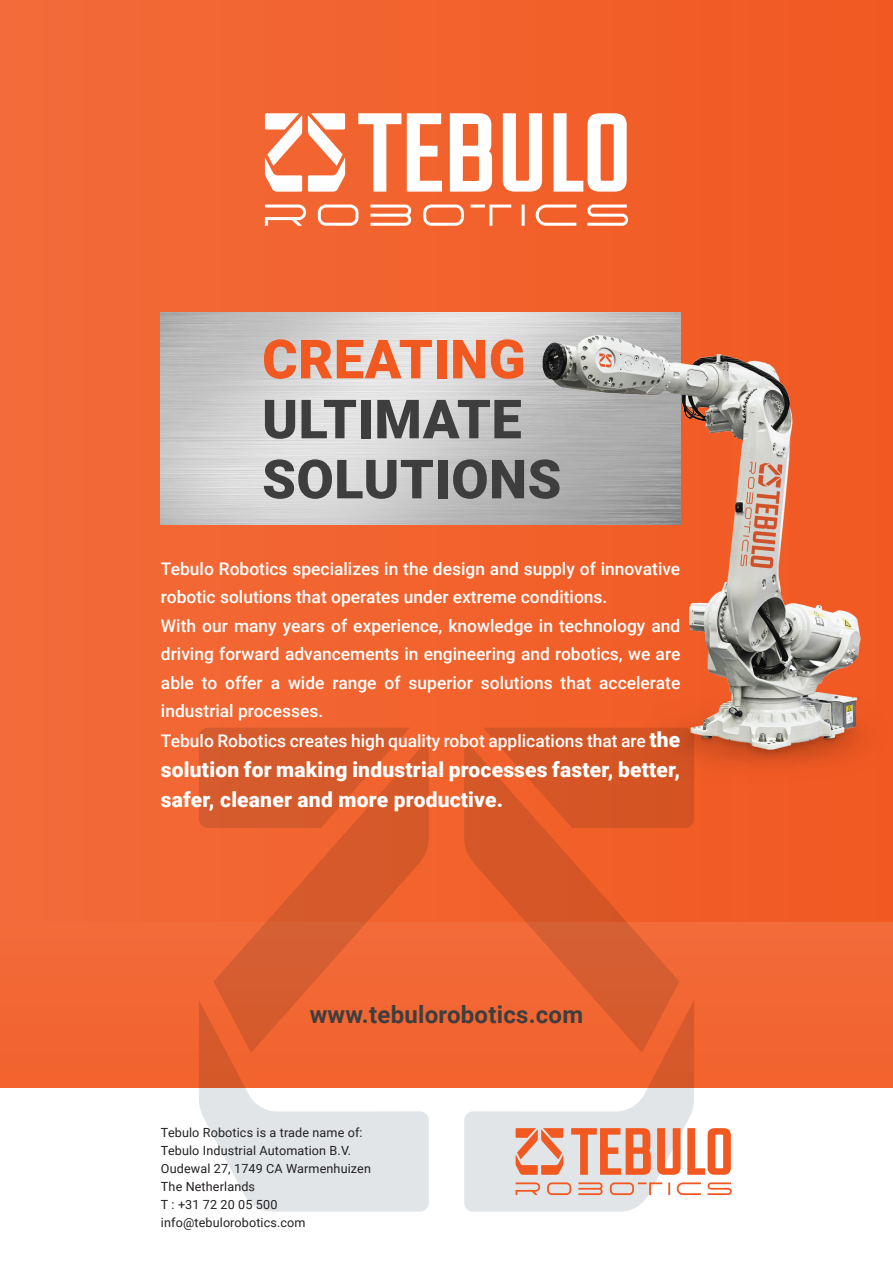
<style>
.page{position:relative;width:893px;height:1263px;background:#fff}
.page>*{position:absolute;margin:0;border:0;box-sizing:border-box;transform-origin:0 0}
.t1{font:900 54px "Roboto";letter-spacing:.01em;color:#3e3e3f}
.t2{font:900 54px "Roboto";letter-spacing:.01em;color:#f15921}
.t3{font:700 24px "Roboto";letter-spacing:.01em;color:#3e3e3f}
.t4{font:900 21px/30px "Roboto";letter-spacing:.01em;color:#fff}
.t5{font:500 17.4px/28.5px "Roboto";color:#fff}
.t6{font:12.6px "Roboto";letter-spacing:.01em;color:#231f20}
.s1{font-weight:900;font-size:21px}
</style>
<div class="page">
<div style="left:0;top:0;width:893px;height:948px;background:linear-gradient(to right,#f26c3a,#f15921)"></div>
<div style="left:0;top:922px;width:893px;height:341px;background:#f26733"></div>
<div style="left:0;top:1089px;width:893px;height:174px;background:#fff"></div>
<svg style="left:265px;top:205px;width:363px;height:21px"></svg>
<svg style="left:265px;top:113px;width:37px;height:79px"></svg>
<svg style="left:308px;top:113px;width:37px;height:79px"></svg>
<svg style="left:358px;top:113px;width:43px;height:79px"></svg>
<svg style="left:407px;top:113px;width:35px;height:79px"></svg>
<svg style="left:450px;top:113px;width:42px;height:79px"></svg>
<svg style="left:503px;top:113px;width:39px;height:79px"></svg>
<svg style="left:554px;top:113px;width:73px;height:79px"></svg>
<img style="left:161px;top:313px;width:361px;height:212px">
<img style="left:522px;top:293px;width:371px;height:513px">
<svg style="left:199px;top:1001px;width:230px;height:211px;fill:#e1e5e8"></svg>
<div style="left:199px;top:728px;width:211px;height:100px;background:#d55b2d"></div>
<svg style="left:213px;top:739px;width:216px;height:314px;fill:#d55f2f"></svg>
<svg style="left:464px;top:1001px;width:230px;height:211px;fill:#e1e5e8"></svg>
<svg style="left:483px;top:728px;width:211px;height:100px;background:#d35424"></svg>
<svg style="left:464px;top:739px;width:215px;height:314px"></svg>
<svg style="left:516px;top:1182px;width:216px;height:13px"></svg>
<svg style="left:516px;top:1128px;width:47px;height:47px;background:#e99c80"></svg>
<svg style="left:571px;top:1128px;width:80px;height:47px;background:#e99c80"></svg>
<svg style="left:657px;top:1128px;width:23px;height:47px"></svg>
<svg style="left:687px;top:1128px;width:44px;height:47px"></svg>
<p class="t2" style="left:262px;top:321px;width:265px">CREATING</p>
<p class="t1" style="left:262px;top:381px;width:261px">ULTIMATE</p>
<p class="t1" style="left:262px;top:441px;width:301px">SOLUTIONS</p>
<p class="t5" style="left:161px;top:553px;width:521px">Tebulo Robotics specializes in the design and supply of innovative robotic solutions that operates under extreme conditions.</p>
<p class="t5" style="left:161px;top:610px;width:521px;text-align:justify">With our many years of experience, knowledge in technology and driving forward advancements in engineering and robotics, we are able to offer a wide range of superior solutions that accelerate industrial processes.</p>
<p class="t5" style="left:161px;top:726px;width:521px">Tebulo Robotics creates high quality robot applications that are <span class="s1">the</span></p>
<p class="t4" style="left:161px;top:754px;width:521px">solution for making industrial processes faster, better, safer, cleaner and more productive.</p>
<p class="t3" style="left:310px;top:997px;width:275px">www.tebulorobotics.com</p>
<p class="t6" style="left:161px;top:1123px;width:203px">Tebulo Robotics is a trade name of:</p>
<p class="t6" style="left:161px;top:1141px;width:192px">Tebulo Industrial Automation B.V.</p>
<p class="t6" style="left:161px;top:1159px;width:212px">Oudewal 27, 1749 CA Warmenhuizen</p>
<p class="t6" style="left:161px;top:1177px;width:96px">The Netherlands</p>
<p class="t6" style="left:161px;top:1195px;width:118px">T : +31 72 20 05 500</p>
<p class="t6" style="left:161px;top:1213px;width:146px">info@tebulorobotics.com</p>
</div>
